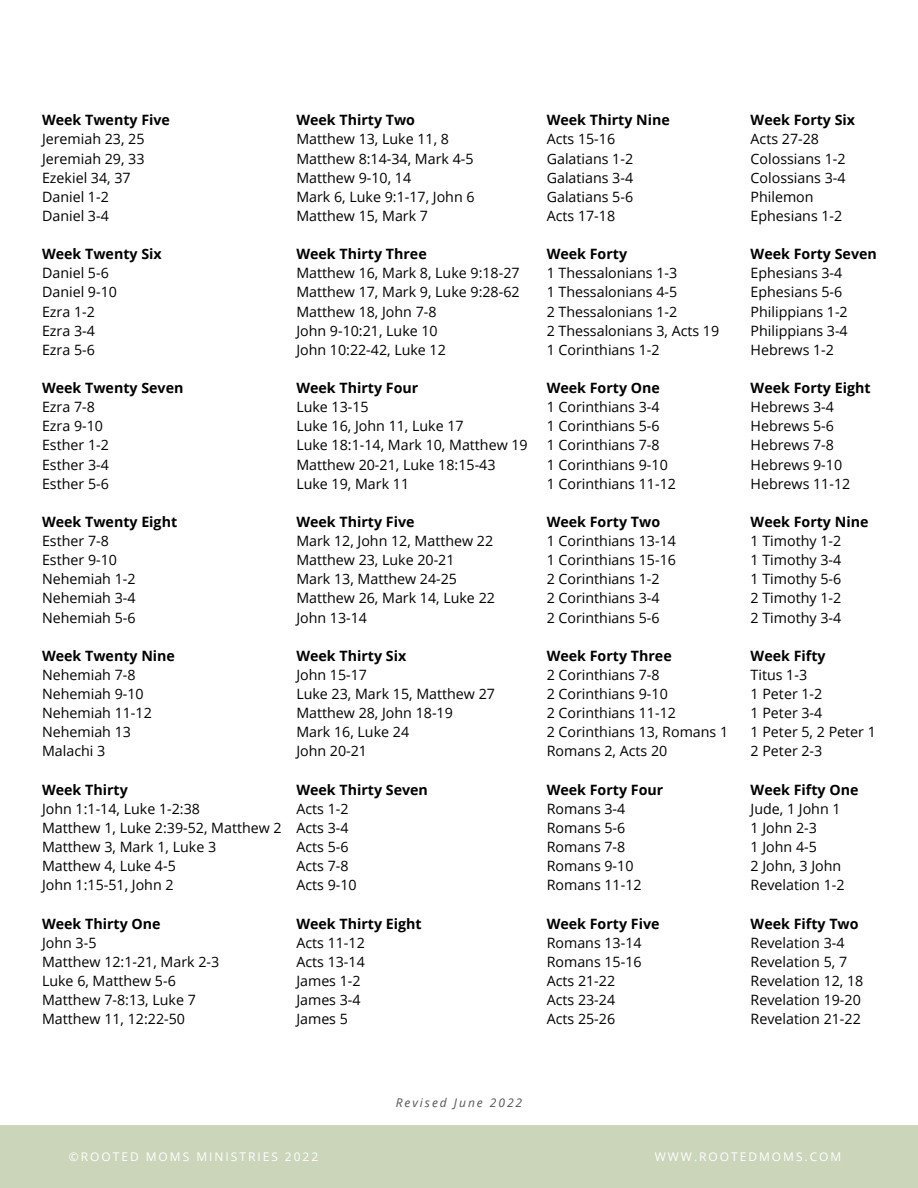
<style>
.page{position:relative;width:918px;height:1188px;background:#fff}
.page>*{position:absolute;margin:0;border:0;box-sizing:border-box;transform-origin:0 0}
.t1{font:14.25px/19.2px "Open Sans";color:#000}
.t2{font:700 14.25px "Open Sans";color:#000}
.t3{font:12px "Open Sans";letter-spacing:.165em;color:#fff}
.t4{font:italic 12px "Open Sans";letter-spacing:.165em;color:#545454}
</style>
<div class="page">
<div style="left:0;top:1125px;width:918px;height:63px;background:#cbd5ba"></div>
<p class="t2" style="left:42px;top:110px;width:129px">Week Twenty Five</p>
<p class="t1" style="left:42px;top:129px;width:104px">Jeremiah 23, 25<br>Jeremiah 29, 33<br>Ezekiel 34, 37<br>Daniel 1-2<br>Daniel 3-4</p>
<p class="t2" style="left:42px;top:244px;width:121px">Week Twenty Six</p>
<p class="t1" style="left:42px;top:263px;width:76px">Daniel 5-6<br>Daniel 9-10<br>Ezra 1-2<br>Ezra 3-4<br>Ezra 5-6</p>
<p class="t2" style="left:42px;top:378px;width:143px">Week Twenty Seven</p>
<p class="t1" style="left:42px;top:397px;width:68px">Ezra 7-8<br>Ezra 9-10<br>Esther 1-2<br>Esther 3-4<br>Esther 5-6</p>
<p class="t2" style="left:42px;top:512px;width:137px">Week Twenty Eight</p>
<p class="t1" style="left:42px;top:531px;width:95px">Esther 7-8<br>Esther 9-10<br>Nehemiah 1-2<br>Nehemiah 3-4<br>Nehemiah 5-6</p>
<p class="t2" style="left:42px;top:646px;width:134px">Week Twenty Nine</p>
<p class="t1" style="left:42px;top:665px;width:111px">Nehemiah 7-8<br>Nehemiah 9-10<br>Nehemiah 11-12<br>Nehemiah 13<br>Malachi 3</p>
<p class="t2" style="left:42px;top:779px;width:87px">Week Thirty</p>
<p class="t1" style="left:42px;top:799px;width:241px">John 1:1-14, Luke 1-2:38<br>Matthew 1, Luke 2:39-52, Matthew 2<br>Matthew 3, Mark 1, Luke 3<br>Matthew 4, Luke 4-5<br>John 1:15-51, John 2</p>
<p class="t2" style="left:42px;top:913px;width:120px">Week Thirty One</p>
<p class="t1" style="left:42px;top:932px;width:179px">John 3-5<br>Matthew 12:1-21, Mark 2-3<br>Luke 6, Matthew 5-6<br>Matthew 7-8:13, Luke 7<br>Matthew 11, 12:22-50</p>
<p class="t2" style="left:296px;top:110px;width:120px">Week Thirty Two</p>
<p class="t1" style="left:296px;top:129px;width:180px">Matthew 13, Luke 11, 8<br>Matthew 8:14-34, Mark 4-5<br>Matthew 9-10, 14<br>Mark 6, Luke 9:1-17, John 6<br>Matthew 15, Mark 7</p>
<p class="t2" style="left:296px;top:244px;width:132px">Week Thirty Three</p>
<p class="t1" style="left:296px;top:263px;width:225px">Matthew 16, Mark 8, Luke 9:18-27<br>Matthew 17, Mark 9, Luke 9:28-62<br>Matthew 18, John 7-8<br>John 9-10:21, Luke 10<br>John 10:22-42, Luke 12</p>
<p class="t2" style="left:296px;top:378px;width:123px">Week Thirty Four</p>
<p class="t1" style="left:296px;top:397px;width:233px">Luke 13-15<br>Luke 16, John 11, Luke 17<br>Luke 18:1-14, Mark 10, Matthew 19<br>Matthew 20-21, Luke 18:15-43<br>Luke 19, Mark 11</p>
<p class="t2" style="left:296px;top:512px;width:120px">Week Thirty Five</p>
<p class="t1" style="left:296px;top:531px;width:200px">Mark 12, John 12, Matthew 22<br>Matthew 23, Luke 20-21<br>Mark 13, Matthew 24-25<br>Matthew 26, Mark 14, Luke 22<br>John 13-14</p>
<p class="t2" style="left:296px;top:646px;width:111px">Week Thirty Six</p>
<p class="t1" style="left:296px;top:665px;width:200px">John 15-17<br>Luke 23, Mark 15, Matthew 27<br>Matthew 28, John 18-19<br>Mark 16, Luke 24<br>John 20-21</p>
<p class="t2" style="left:296px;top:779px;width:133px">Week Thirty Seven</p>
<p class="t1" style="left:296px;top:799px;width:62px">Acts 1-2<br>Acts 3-4<br>Acts 5-6<br>Acts 7-8<br>Acts 9-10</p>
<p class="t2" style="left:296px;top:913px;width:127px">Week Thirty Eight</p>
<p class="t1" style="left:296px;top:932px;width:70px">Acts 11-12<br>Acts 13-14<br>James 1-2<br>James 3-4<br>James 5</p>
<p class="t2" style="left:547px;top:110px;width:125px">Week Thirty Nine</p>
<p class="t1" style="left:547px;top:129px;width:88px">Acts 15-16<br>Galatians 1-2<br>Galatians 3-4<br>Galatians 5-6<br>Acts 17-18</p>
<p class="t2" style="left:547px;top:244px;width:82px">Week Forty</p>
<p class="t1" style="left:547px;top:263px;width:174px">1 Thessalonians 1-3<br>1 Thessalonians 4-5<br>2 Thessalonians 1-2<br>2 Thessalonians 3, Acts 19<br>1 Corinthians 1-2</p>
<p class="t2" style="left:547px;top:378px;width:115px">Week Forty One</p>
<p class="t1" style="left:547px;top:397px;width:131px">1 Corinthians 3-4<br>1 Corinthians 5-6<br>1 Corinthians 7-8<br>1 Corinthians 9-10<br>1 Corinthians 11-12</p>
<p class="t2" style="left:547px;top:512px;width:115px">Week Forty Two</p>
<p class="t1" style="left:547px;top:531px;width:131px">1 Corinthians 13-14<br>1 Corinthians 15-16<br>2 Corinthians 1-2<br>2 Corinthians 3-4<br>2 Corinthians 5-6</p>
<p class="t2" style="left:547px;top:646px;width:127px">Week Forty Three</p>
<p class="t1" style="left:547px;top:665px;width:183px">2 Corinthians 7-8<br>2 Corinthians 9-10<br>2 Corinthians 11-12<br>2 Corinthians 13, Romans 1<br>Romans 2, Acts 20</p>
<p class="t2" style="left:547px;top:779px;width:118px">Week Forty Four</p>
<p class="t1" style="left:547px;top:799px;width:96px">Romans 3-4<br>Romans 5-6<br>Romans 7-8<br>Romans 9-10<br>Romans 11-12</p>
<p class="t2" style="left:547px;top:913px;width:114px">Week Forty Five</p>
<p class="t1" style="left:547px;top:932px;width:96px">Romans 13-14<br>Romans 15-16<br>Acts 21-22<br>Acts 23-24<br>Acts 25-26</p>
<p class="t2" style="left:751px;top:110px;width:106px">Week Forty Six</p>
<p class="t1" style="left:751px;top:129px;width:96px">Acts 27-28<br>Colossians 1-2<br>Colossians 3-4<br>Philemon<br>Ephesians 1-2</p>
<p class="t2" style="left:751px;top:244px;width:128px">Week Forty Seven</p>
<p class="t1" style="left:751px;top:263px;width:99px">Ephesians 3-4<br>Ephesians 5-6<br>Philippians 1-2<br>Philippians 3-4<br>Hebrews 1-2</p>
<p class="t2" style="left:751px;top:378px;width:122px">Week Forty Eight</p>
<p class="t1" style="left:751px;top:397px;width:101px">Hebrews 3-4<br>Hebrews 5-6<br>Hebrews 7-8<br>Hebrews 9-10<br>Hebrews 11-12</p>
<p class="t2" style="left:751px;top:512px;width:119px">Week Forty Nine</p>
<p class="t1" style="left:751px;top:531px;width:92px;text-align:justify">1 Timothy 1-2<br>1 Timothy 3-4<br>1 Timothy 5-6<br>2 Timothy 1-2<br>2 Timothy 3-4</p>
<p class="t2" style="left:751px;top:646px;width:77px">Week Fifty</p>
<p class="t1" style="left:751px;top:665px;width:127px">Titus 1-3<br>1 Peter 1-2<br>1 Peter 3-4<br>1 Peter 5, 2 Peter 1<br>2 Peter 2-3</p>
<p class="t2" style="left:751px;top:779px;width:109px">Week Fifty One</p>
<p class="t1" style="left:751px;top:799px;width:95px">Jude, 1 John 1<br>1 John 2-3<br>1 John 4-5<br>2 John, 3 John<br>Revelation 1-2</p>
<p class="t2" style="left:751px;top:913px;width:110px">Week Fifty Two</p>
<p class="t1" style="left:751px;top:932px;width:114px">Revelation 3-4<br>Revelation 5, 7<br>Revelation 12, 18<br>Revelation 19-20<br>Revelation 21-22</p>
<p class="t4" style="left:396px;top:1094px;width:128px">Revised June 2022</p>
<p class="t3" style="left:69px;top:1149px;width:251px">©ROOTED MOMS MINISTRIES 2022</p>
<p class="t3" style="left:655px;top:1149px;width:188px">WWW.ROOTEDMOMS.COM</p>
</div>
